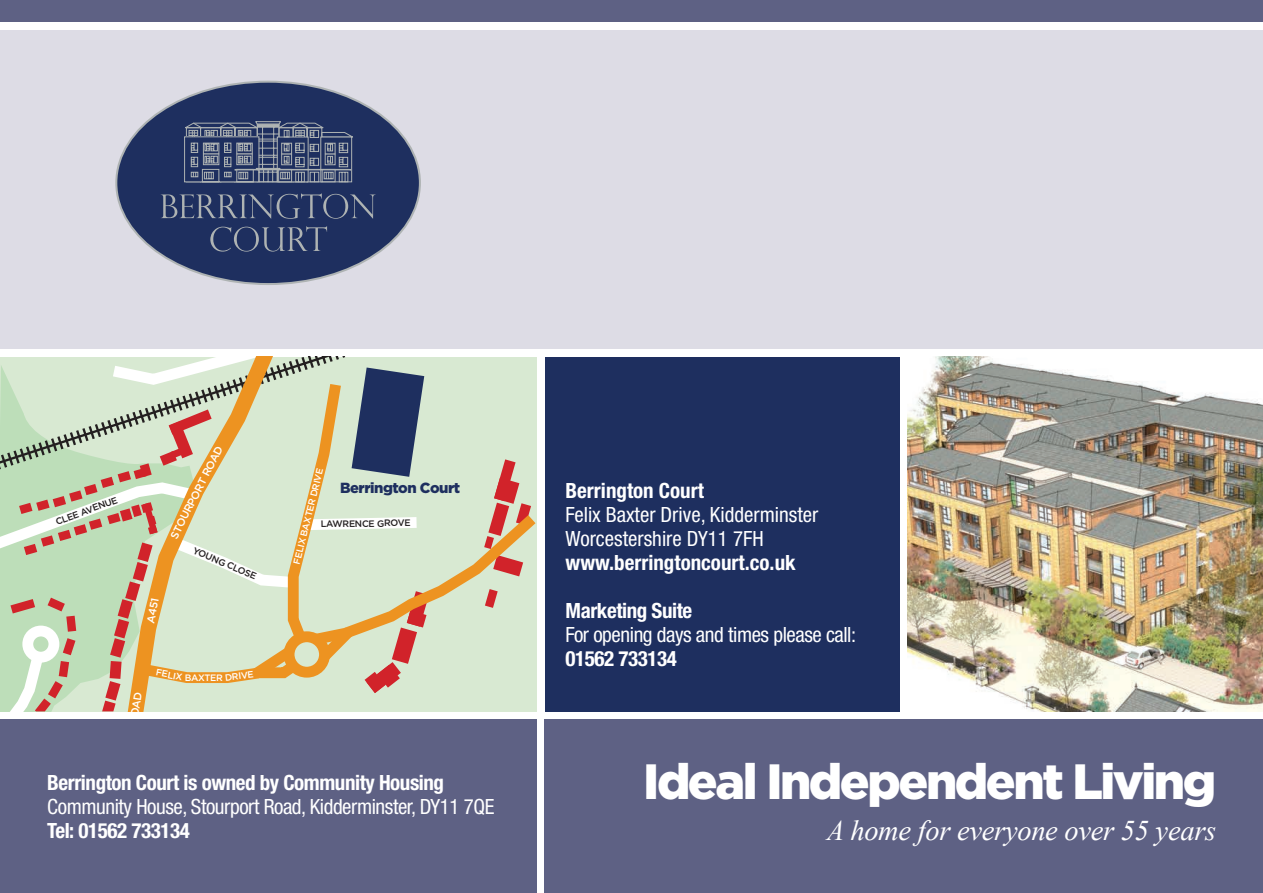
<style>
.page{position:relative;width:1263px;height:893px;background:#fff}
.page>*{position:absolute;margin:0;border:0;box-sizing:border-box;transform-origin:0 0}
.t1{font:900 49.5px "Gotham";letter-spacing:-.05em;color:#fff}
.t2{font:italic 28.5px "Times New Roman";letter-spacing:-.01em;color:#fff}
.t3{font:condensed 21px "Helvetica Neue";letter-spacing:-.02em;color:#fff}
.t4{font:700 condensed 21px "Helvetica Neue";letter-spacing:-.02em;color:#fff}
.t5{font:condensed 21px/24px "Helvetica Neue";color:#fff}
.t6{font:700 condensed 21px "Helvetica Neue";color:#fff}
.t7{font:900 14.7px "Gotham";letter-spacing:-.03em;color:#1e2f5f}
.t8{font:500 10.8px "Gotham";color:#fff}
.t9{font:500 9.3px "Gotham";color:#231f20}
.t10{font:500 9.3px "Gotham";letter-spacing:-.03em;color:#fff}
</style>
<div class="page">
<div style="left:545px;top:720px;width:718px;height:173px;background:#5e6184"></div>
<div style="left:0;top:720px;width:536px;height:173px;background:#5e6184"></div>
<div style="left:545px;top:357px;width:354px;height:354px;background:#1e2f5f"></div>
<div style="left:0;top:0;width:1263px;height:21px;background:#5e6184"></div>
<div style="left:0;top:30px;width:1263px;height:319px;background:#dddce5"></div>
<img style="left:908px;top:357px;width:355px;height:354px">
<div style="left:116px;top:82px;width:304px;height:202px;background:#1e2f5f;border-radius:50%"></div>
<svg style="left:210px;top:226px;width:117px;height:26px"></svg>
<svg style="left:161px;top:193px;width:215px;height:26px"></svg>
<svg style="left:184px;top:121px;width:169px;height:62px"></svg>
<svg style="left:0;top:357px;width:536px;height:354px;background:#ced0b5"></svg>
<p class="t9" style="left:54px;top:516px;width:67px;rotate:-20deg">CLEE AVENUE</p>
<p class="t8" style="left:167px;top:535px;width:104px;rotate:-63deg">STOURPORT ROAD</p>
<p class="t8" style="left:143px;top:622px;width:28px;rotate:-79deg">A451</p>
<p class="t9" style="left:196px;top:544px;width:69px;rotate:23deg">YOUNG CLOSE</p>
<p class="t10" style="left:157px;top:666px;width:28px;rotate:11deg">FELIX</p>
<p class="t10" style="left:185px;top:672px;width:40px">BAXTER</p>
<p class="t10" style="left:224px;top:671px;width:30px;rotate:-7deg">DRIVE</p>
<p class="t10" style="left:291px;top:562px;width:100px;rotate:-76deg">FELIX BAXTER DRIVE</p>
<p class="t7" style="left:340px;top:478px;width:122px">Berrington Court</p>
<p class="t9" style="left:321px;top:518px;width:91px;rotate:-1deg">LAWRENCE GROVE</p>
<p class="t4" style="left:47px;top:770px;width:398px">Berrington Court is owned by Community Housing</p>
<p class="t3" style="left:47px;top:795px;width:449px">Community House, Stourport Road, Kidderminster, DY11 7QE</p>
<p class="t4" style="left:47px;top:818px;width:144px">Tel: 01562 733134</p>
<p class="t6" style="left:566px;top:478px;width:140px">Berrington Court</p>
<p class="t5" style="left:566px;top:502px;width:254px">Felix Baxter Drive, Kidderminster<br>Worcestershire DY11 7FH</p>
<p class="t6" style="left:566px;top:550px;width:232px">www.berringtoncourt.co.uk</p>
<p class="t4" style="left:566px;top:598px;width:128px">Marketing Suite</p>
<p class="t3" style="left:566px;top:622px;width:292px">For opening days and times please call:</p>
<p class="t4" style="left:566px;top:646px;width:113px">01562 733134</p>
<h1 class="t1" style="left:643px;top:748px;width:574px">Ideal Independent Living</h1>
<h2 class="t2" style="left:827px;top:811px;width:391px">A home for everyone over 55 years</h2>
</div>
